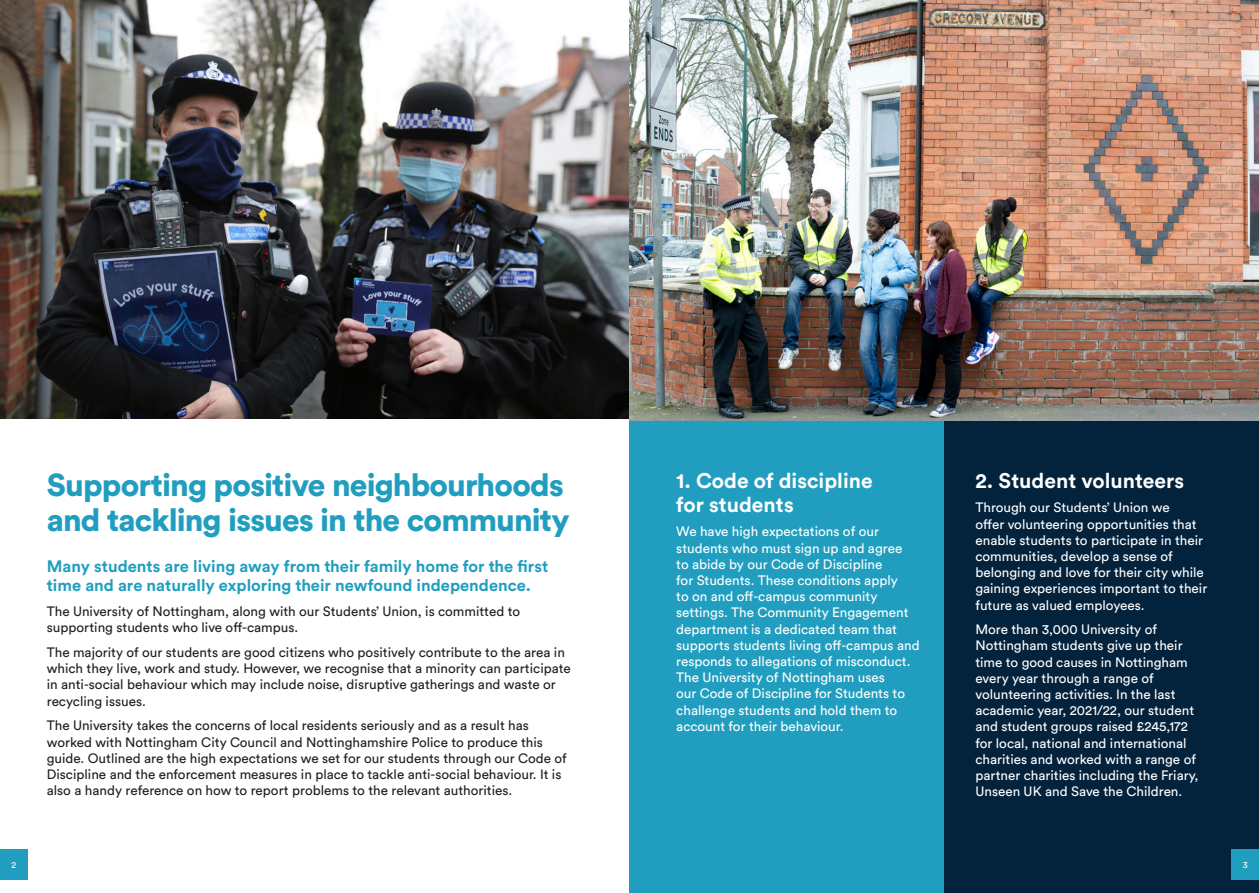
<style>
.page{position:relative;width:1259px;height:893px;background:#fff}
.page>*{position:absolute;margin:0;border:0;box-sizing:border-box;transform-origin:0 0}
.t1{font:900 31.5px/34.5px "Circular Pro";letter-spacing:-.025em;color:#219ebf}
.t2{font:700 21px/24px "Circular Pro";color:#fff}
.t3{font:700 16.5px/19.8px "Circular Pro";color:#219ebf}
.t4{font:13.5px/16.2px "Circular Pro";color:#fff}
.t5{font:13.5px/16.2px "Circular Pro";color:#231f20}
.t6{font:9px "Circular Pro";color:#fff}
</style>
<div class="page">
<div style="left:944px;top:420px;width:315px;height:473px;background:#03223b"></div>
<div style="left:629px;top:420px;width:315px;height:473px;background:#219ebf"></div>
<img style="left:0;top:0;width:629px;height:418px">
<img style="left:629px;top:0;width:630px;height:420px">
<div style="left:1231px;top:849px;width:28px;height:31px;background:#219ebf"></div>
<div style="left:0;top:849px;width:28px;height:31px;background:#219ebf"></div>
<p class="t1" style="left:47px;top:466px;width:524px">Supporting positive neighbourhoods and tackling issues in the community</p>
<p class="t3" style="left:47px;top:555px;width:503px">Many students are living away from their family home for the first time and are naturally exploring their newfound independence.</p>
<p class="t5" style="left:47px;top:603px;width:475px">The University of Nottingham, along with our Students’ Union, is committed to supporting students who live off-campus.</p>
<p class="t5" style="left:47px;top:644px;width:525px">The majority of our students are good citizens who positively contribute to the area in which they live, work and study. However, we recognise that a minority can participate in anti-social behaviour which may include noise, disruptive gatherings and waste or recycling issues.</p>
<p class="t5" style="left:47px;top:717px;width:521px">The University takes the concerns of local residents seriously and as a result has worked with Nottingham City Council and Nottinghamshire Police to produce this guide. Outlined are the high expectations we set for our students through our Code of Discipline and the enforcement measures in place to tackle anti-social behaviour. It is also a handy reference on how to report problems to the relevant authorities.</p>
<p class="t2" style="left:676px;top:467px;width:198px">1. Code of discipline for students</p>
<p class="t4" style="left:676px;top:523px;width:245px">We have high expectations of our students who must sign up and agree<br>to abide by our Code of Discipline<br>for Students. These conditions apply<br>to on and off-campus community settings. The Community Engagement department is a dedicated team that supports students living off-campus and responds to allegations of misconduct.<br>The University of Nottingham uses<br>our Code of Discipline for Students to challenge students and hold them to account for their behaviour.</p>
<p class="t2" style="left:975px;top:467px;width:210px">2. Student volunteers</p>
<p class="t4" style="left:975px;top:499px;width:233px">Through our Students’ Union we<br>offer volunteering opportunities that enable students to participate in their communities, develop a sense of belonging and love for their city while gaining experiences important to their future as valued employees.</p>
<p class="t4" style="left:975px;top:621px;width:224px">More than 3,000 University of Nottingham students give up their time to good causes in Nottingham every year through a range of volunteering activities. In the last academic year, 2021/22, our student and student groups raised £245,172 for local, national and international charities and worked with a range of partner charities including the Friary, Unseen UK and Save the Children.</p>
<p class="t6" style="left:11px;top:859px;width:6px">2</p>
<p class="t6" style="left:1242px;top:859px;width:6px">3</p>
</div>
